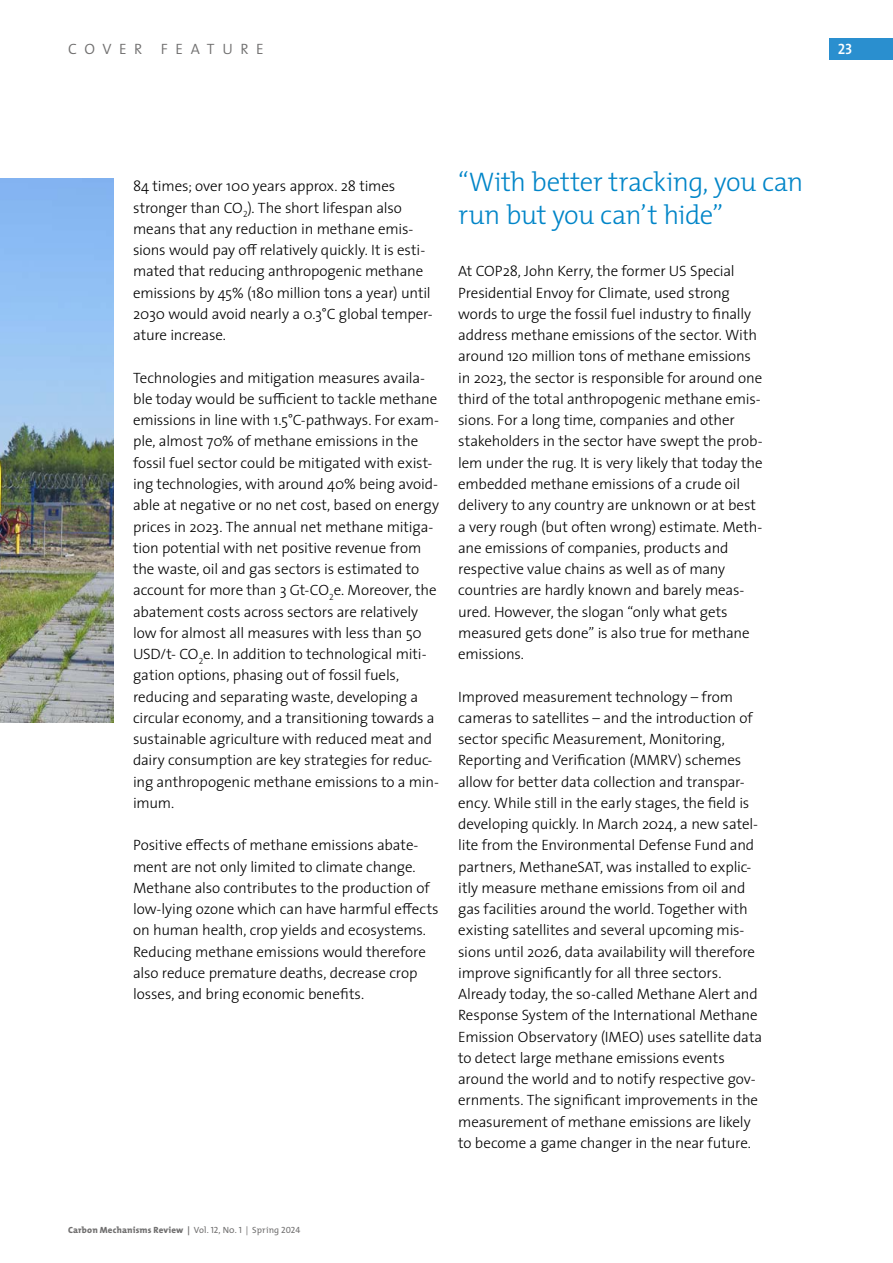
<style>
.page{position:relative;width:893px;height:1263px;background:#fff}
.page>*{position:absolute;margin:0;border:0;box-sizing:border-box;transform-origin:0 0}
.t1{font:300 27px/33px "The Mix";letter-spacing:-.025em;color:#0085c8}
.t2{font:300 15px/21.3px "The Sans";letter-spacing:-.01em;color:#000}
.t3{font:300 15px "The Mix";letter-spacing:.505em;color:#706f6f}
.t4{font:15px "The Mix Semi Bold Caps";color:#fff}
.t5{font:800 9px "The Mix";letter-spacing:.02em;color:#706f6f}
.s1{font-weight:700}
.s2{font-weight:400}
.s3{font-family:"The Mix Regular Caps";font-weight:400}
</style>
<div class="page">
<div style="left:829px;top:38px;width:64px;height:22px;background:#2a8fcf"></div>
<img style="left:0;top:179px;width:114px;height:544px">
<p class="t3" style="left:68px;top:36px;width:197px">COVER FEATURE</p>
<p class="t4" style="left:838px;top:36px;width:16px">23</p>
<p class="t2" style="left:133px;top:175px;width:301px">84 times; over 100 years approx. 28 times stronger than CO<sub>2</sub>). The short lifespan also means that any reduction in methane emis&shy;sions would pay of relatively quickly. It is esti&shy;mated that reducing anthropogenic methane emissions by 45% (180 million tons a year) until 2030 would avoid nearly a 0.3°C global temper&shy;ature increase.</p>
<p class="t2" style="left:133px;top:366px;width:308px">Technologies and mitigation measures availa&shy;ble today would be sufcient to tackle methane emissions in line with 1.5°C-pathways. For exam&shy;ple, almost 70% of methane emissions in the fossil fuel sector could be mitigated with exist&shy;ing technologies, with around 40% being avoid&shy;able at negative or no net cost, based on energy prices in 2023. The annual net methane mitiga&shy;tion potential with net positive revenue from the waste, oil and gas sectors is estimated to account for more than 3 Gt-CO<sub>2</sub>e. Moreover, the abatement costs across sectors are relatively low for almost all measures with less than 50<br>USD/t- CO<sub>2</sub>e. In addition to technological miti&shy;gation options, phasing out of fossil fuels, reducing and separating waste, developing a circular economy, and a transitioning towards a sustainable agriculture with reduced meat and dairy consumption are key strategies for reduc&shy;ing anthropogenic methane emissions to a min&shy;imum.</p>
<p class="t2" style="left:133px;top:834px;width:307px">Positive efects of methane emissions abate&shy;ment are not only limited to climate change.<br>Methane also contributes to the production of low-lying ozone which can have harmful efects on human health, crop yields and ecosystems.<br>Reducing methane emissions would therefore also reduce premature deaths, decrease crop losses, and bring economic benefts.</p>
<h1 class="t1" style="left:458px;top:165px;width:347px">“With better tracking, you can run but you can’t hide”</h1>
<p class="t2" style="left:458px;top:260px;width:306px">At COP28, John Kerry, the former US Special Presidential Envoy for Climate, used strong words to urge the fossil fuel industry to fnally address methane emissions of the sector. With around 120 million tons of methane emissions in 2023, the sector is responsible for around one third of the total anthropogenic methane emis&shy;sions. For a long time, companies and other stakeholders in the sector have swept the prob&shy;lem under the rug. It is very likely that today the embedded methane emissions of a crude oil delivery to any country are unknown or at best a very rough (but often wrong) estimate. Meth&shy;ane emissions of companies, products and respective value chains as well as of many countries are hardly known and barely meas&shy;ured. However, the slogan “only what gets measured gets done” is also true for methane emissions.</p>
<p class="t2" style="left:458px;top:685px;width:306px">Improved measurement technology – from cameras to satellites – and the introduction of sector specifc Measurement, Monitoring, Reporting and Verifcation (MMRV) schemes allow for better data collection and transpar&shy;ency. While still in the early stages, the feld is developing quickly. In March 2024, a new satel&shy;lite from the Environmental Defense Fund and partners, MethaneSAT, was installed to explic&shy;itly measure methane emissions from oil and gas facilities around the world. Together with existing satellites and several upcoming mis&shy;sions until 2026, data availability will therefore improve signifcantly for all three sectors.<br>Already today, the so-called Methane Alert and Response System of the International Methane Emission Observatory (IMEO) uses satellite data to detect large methane emissions events around the world and to notify respective gov&shy;ernments. The signifcant improvements in the measurement of methane emissions are likely to become a game changer in the near future.</p>
<p class="t5" style="left:68px;top:1225px;width:234px">Carbon Mechanisms Review <span class="s1">|</span> <span class="s2">Vol.</span> <span class="s3">12, No. 1 |</span> <span class="s2">Spring</span> <span class="s3">2024</span></p>
</div>
